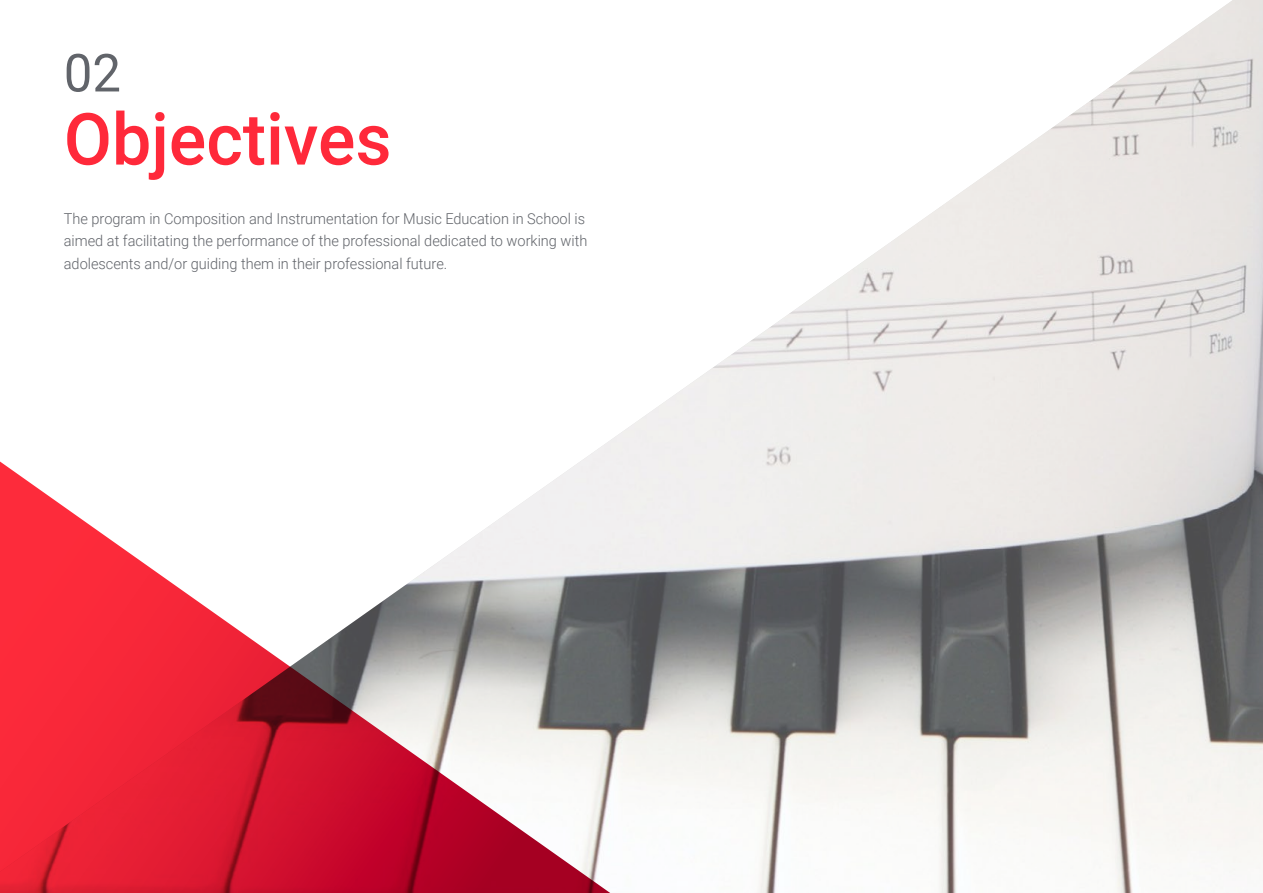
<style>
.page{position:relative;width:1263px;height:893px;background:#fff}
.page>*{position:absolute;margin:0;border:0;box-sizing:border-box;transform-origin:0 0}
.t1{font:500 72px "Roboto";color:#ff293a}
.t2{font:52.5px "Roboto";color:#61646a}
.t3{font:300 15px/22.5px "Roboto";color:#61646a}
</style>
<div class="page">
<img style="left:603px;top:0;width:660px;height:893px">
<svg style="left:0;top:446px;width:640px;height:447px"></svg>
<h2 class="t2" style="left:64px;top:36px;width:59px">02</h2>
<h1 class="t1" style="left:64px;top:89px;width:329px">Objectives</h1>
<p class="t3" style="left:64px;top:207px;width:525px">The program in Composition and Instrumentation for Music Education in School is aimed at facilitating the performance of the professional dedicated to working with adolescents and/or guiding them in their professional future.</p>
</div>
